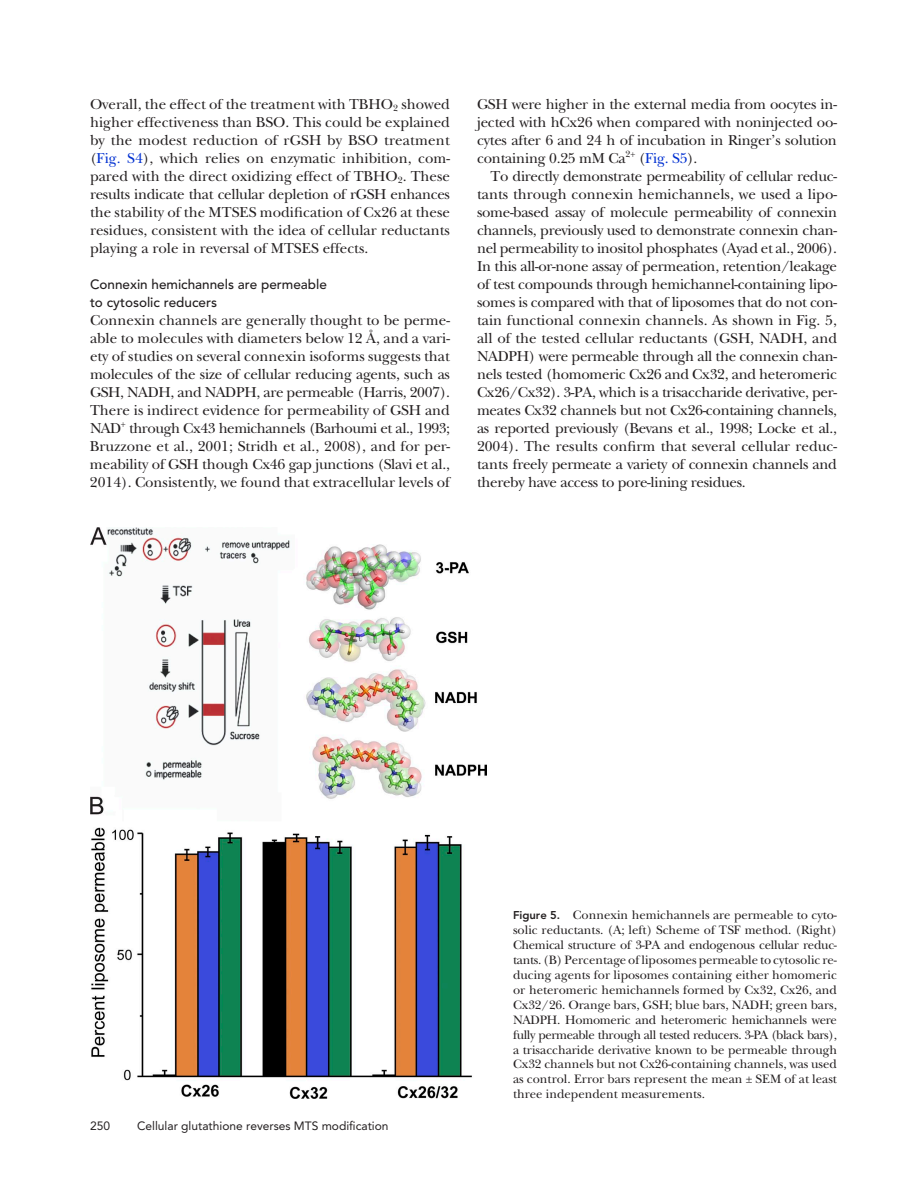
<style>
.page{position:relative;width:918px;height:1188px;background:#fff}
.page>*{position:absolute;margin:0;border:0;box-sizing:border-box;transform-origin:0 0}
.t1{font:15px/18px "New Baskerville Std";letter-spacing:-.005em;color:#231f20;text-align:justify}
.t2{font:500 13.5px/18px "Avenir LT Std";color:#231f20}
.t3{font:12.75px/15px "New Baskerville Std";color:#231f20;text-align:justify}
.t4{font:12px "Avenir LT Std";color:#231f20}
.s1{color:#0030d1}
.s2{font-family:"Avenir LT Std";font-weight:800;font-size:11.25px}
</style>
<div class="page">
<img style="left:90px;top:528px;width:396px;height:571px">
<p class="t1" style="left:90px;top:95px;width:362px">Overall, the effect of the treatment with TBHO<sub>2</sub> showed higher effectiveness than BSO. This could be explained by the modest reduction of rGSH by BSO treatment (<span class="s1">Fig. S4</span>), which relies on enzymatic inhibition, com&shy;pared with the direct oxidizing effect of TBHO<sub>2</sub>. These results indicate that cellular depletion of rGSH enhances the stability of the MTSES modification of Cx26 at these residues, consistent with the idea of cellular reductants playing a role in reversal of MTSES effects.</p>
<p class="t2" style="left:90px;top:275px;width:238px">Connexin hemichannels are permeable to cytosolic reducers</p>
<p class="t1" style="left:90px;top:311px;width:362px">Connexin channels are generally thought to be perme&shy;able to molecules with diameters below 12 Å, and a vari&shy;ety of studies on several connexin isoforms suggests that molecules of the size of cellular reducing agents, such as GSH, NADH, and NADPH, are permeable (Harris, 2007).<br>There is indirect evidence for permeability of GSH and NAD<sup>+</sup> through Cx43 hemichannels (Barhoumi et al., 1993; Bruzzone et al., 2001; Stridh et al., 2008), and for per&shy;meability of GSH though Cx46 gap junctions (Slavi et al., 2014). Consistently, we found that extracellular levels of</p>
<p class="t1" style="left:477px;top:95px;width:362px">GSH were higher in the external media from oocytes in&shy;jected with hCx26 when compared with noninjected oo&shy;cytes after 6 and 24 h of incubation in Ringer’s solution containing 0.25 mM Ca<sup>2+</sup> (<span class="s1">Fig. S5</span>).</p>
<p class="t1" style="left:477px;top:167px;width:362px;text-indent:14px">To directly demonstrate permeability of cellular reduc&shy;tants through connexin hemichannels, we used a lipo&shy;some-based assay of molecule permeability of connexin channels, previously used to demonstrate connexin chan&shy;nel permeability to inositol phosphates (Ayad et al., 2006).<br>In this all-or-none assay of permeation, retention/leakage of test compounds through hemichannel-containing lipo&shy;somes is compared with that of liposomes that do not con&shy;tain functional connexin channels. As shown in Fig. 5, all of the tested cellular reductants (GSH, NADH, and NADPH) were permeable through all the connexin chan&shy;nels tested (homomeric Cx26 and Cx32, and heteromeric Cx26/Cx32). 3-PA, which is a trisaccharide derivative, per&shy;meates Cx32 channels but not Cx26-containing channels, as reported previously (Bevans et al., 1998; Locke et al., 2004). The results confirm that several cellular reduc&shy;tants freely permeate a variety of connexin channels and thereby have access to pore-lining residues.</p>
<p class="t4" style="left:90px;top:1119px;width:22px">250</p>
<p class="t4" style="left:137px;top:1119px;width:253px">Cellular glutathione reverses MTS modification</p>
<p class="t3" style="left:513px;top:907px;width:326px"><span class="s2">Figure 5.</span> Connexin hemichannels are permeable to cyto&shy;solic reductants. (A; left) Scheme of TSF method. (Right)<br>Chemical structure of 3-PA and endogenous cellular reduc&shy;tants. (B) Percentage of liposomes permeable to cytosolic re&shy;ducing agents for liposomes containing either homomeric or heteromeric hemichannels formed by Cx32, Cx26, and Cx32/26. Orange bars, GSH; blue bars, NADH; green bars, NADPH. Homomeric and heteromeric hemichannels were fully permeable through all tested reducers. 3-PA (black bars), a trisaccharide derivative known to be permeable through Cx32 channels but not Cx26-containing channels, was used as control. Error bars represent the mean ± SEM of at least three independent measurements.</p>
</div>
